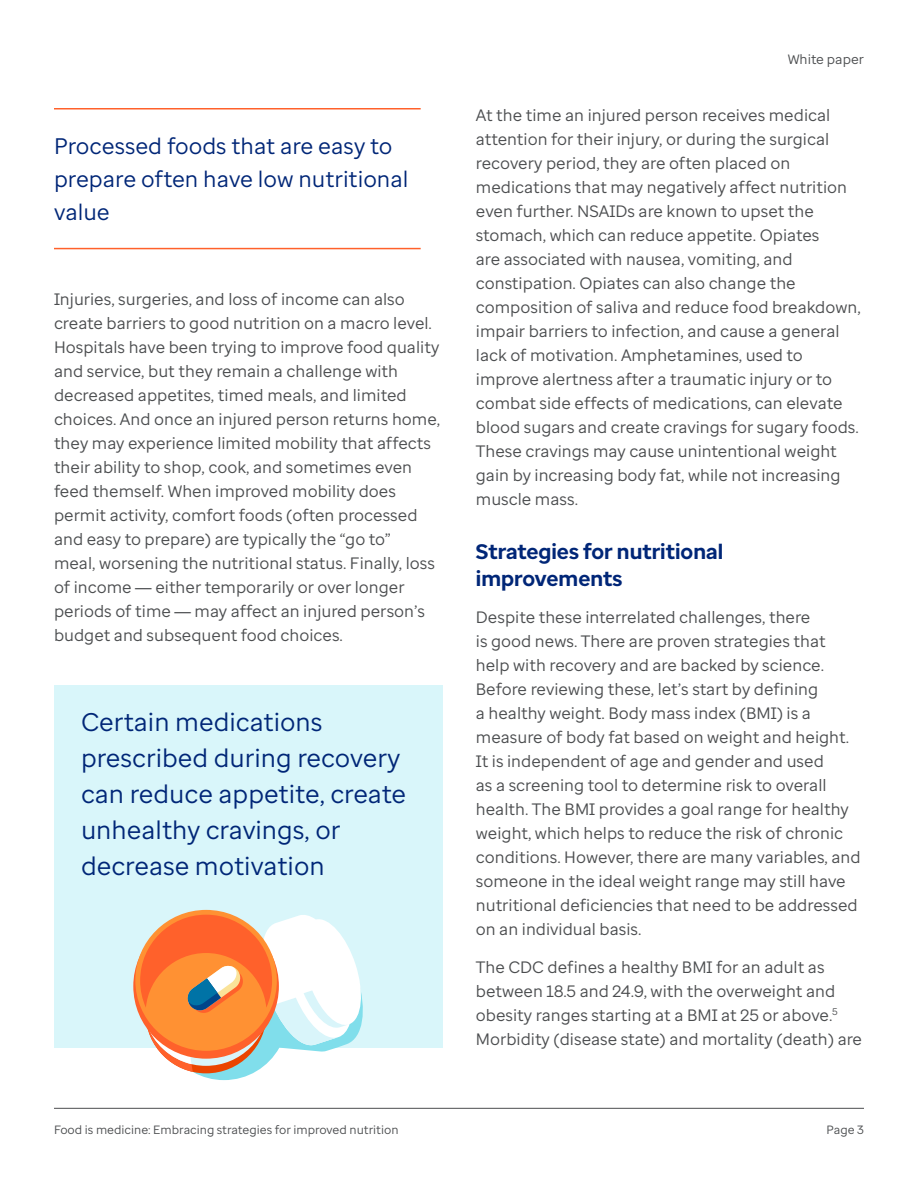
<style>
.page{position:relative;width:918px;height:1188px;background:#fff}
.page>*{position:absolute;margin:0;border:0;box-sizing:border-box;transform-origin:0 0}
.Blue_call-out{font:25.5px/36px "Optum Sans";color:#002677}
.Pull_quote{font:22.5px/33px "Optum Sans";color:#002677}
.Header_1{font:700 21px/27px "Optum Sans";color:#002677}
.Body_copy{font:16.5px/24px "Optum Sans";color:#4b4d4f}
.t1{font:13.5px "Optum Sans";color:#4b4d4f}
.t2{font:12px "Optum Sans";color:#4b4d4f}
.s1{font-family:"Arial"}
</style>
<div class="page">
<hr style="left:54px;top:1108px;width:810px;height:1px;background:#4b4d4f">
<hr style="left:54px;top:108px;width:367px;height:2px;background:#ff612b">
<hr style="left:54px;top:248px;width:367px;height:1px;background:#ff612b">
<div style="left:54px;top:685px;width:388px;height:363px;background:#d9f6fa"></div>
<svg style="left:140px;top:914px;width:223px;height:166px"></svg>
<p class="Pull_quote" style="left:54px;top:130px;width:356px">Processed foods that are easy to prepare often have low nutritional value</p>
<p class="Body_copy" style="left:54px;top:287px;width:388px">Injuries, surgeries, and loss of income can also create barriers to good nutrition on a macro level.<br>Hospitals have been trying to improve food quality and service, but they remain a challenge with decreased appetites, timed meals, and limited choices. And once an injured person returns home, they may experience limited mobility that affects their ability to shop, cook, and sometimes even feed themself. When improved mobility does permit activity, comfort foods (often processed and easy to prepare) are typically the “go to”<br>meal, worsening the nutritional status. Finally, loss of income <span class="s1">—</span> either temporarily or over longer periods of time <span class="s1">—</span> may affect an injured person’s budget and subsequent food choices.</p>
<p class="Blue_call-out" style="left:81px;top:704px;width:327px">Certain medications prescribed during recovery can reduce appetite, create unhealthy cravings, or decrease motivation</p>
<p class="t1" style="left:788px;top:51px;width:78px">White paper</p>
<p class="Body_copy" style="left:476px;top:103px;width:386px">At the time an injured person receives medical attention for their injury, or during the surgical recovery period, they are often placed on medications that may negatively affect nutrition even further. NSAIDs are known to upset the stomach, which can reduce appetite. Opiates<br>are associated with nausea, vomiting, and constipation. Opiates can also change the composition of saliva and reduce food breakdown, impair barriers to infection, and cause a general lack of motivation. Amphetamines, used to improve alertness after a traumatic injury or to combat side effects of medications, can elevate blood sugars and create cravings for sugary foods.<br>These cravings may cause unintentional weight gain by increasing body fat, while not increasing muscle mass.</p>
<p class="Header_1" style="left:476px;top:538px;width:249px">Strategies for nutritional improvements</p>
<p class="Body_copy" style="left:476px;top:605px;width:386px">Despite these interrelated challenges, there<br>is good news. There are proven strategies that help with recovery and are backed by science.<br>Before reviewing these, let’s start by defining<br>a healthy weight. Body mass index (BMI) is a measure of body fat based on weight and height.<br>It is independent of age and gender and used<br>as a screening tool to determine risk to overall health. The BMI provides a goal range for healthy weight, which helps to reduce the risk of chronic conditions. However, there are many variables, and someone in the ideal weight range may still have nutritional deficiencies that need to be addressed on an individual basis.</p>
<p class="Body_copy" style="left:476px;top:955px;width:388px">The CDC defines a healthy BMI for an adult as between 18.5 and 24.9, with the overweight and obesity ranges starting at a BMI at 25 or above.<sup>5<br></sup>Morbidity (disease state) and mortality (death) are</p>
<p class="t2" style="left:54px;top:1122px;width:346px">Food is medicine: Embracing strategies for improved nutrition</p>
<p class="t2" style="left:826px;top:1122px;width:39px">Page 3</p>
</div>
